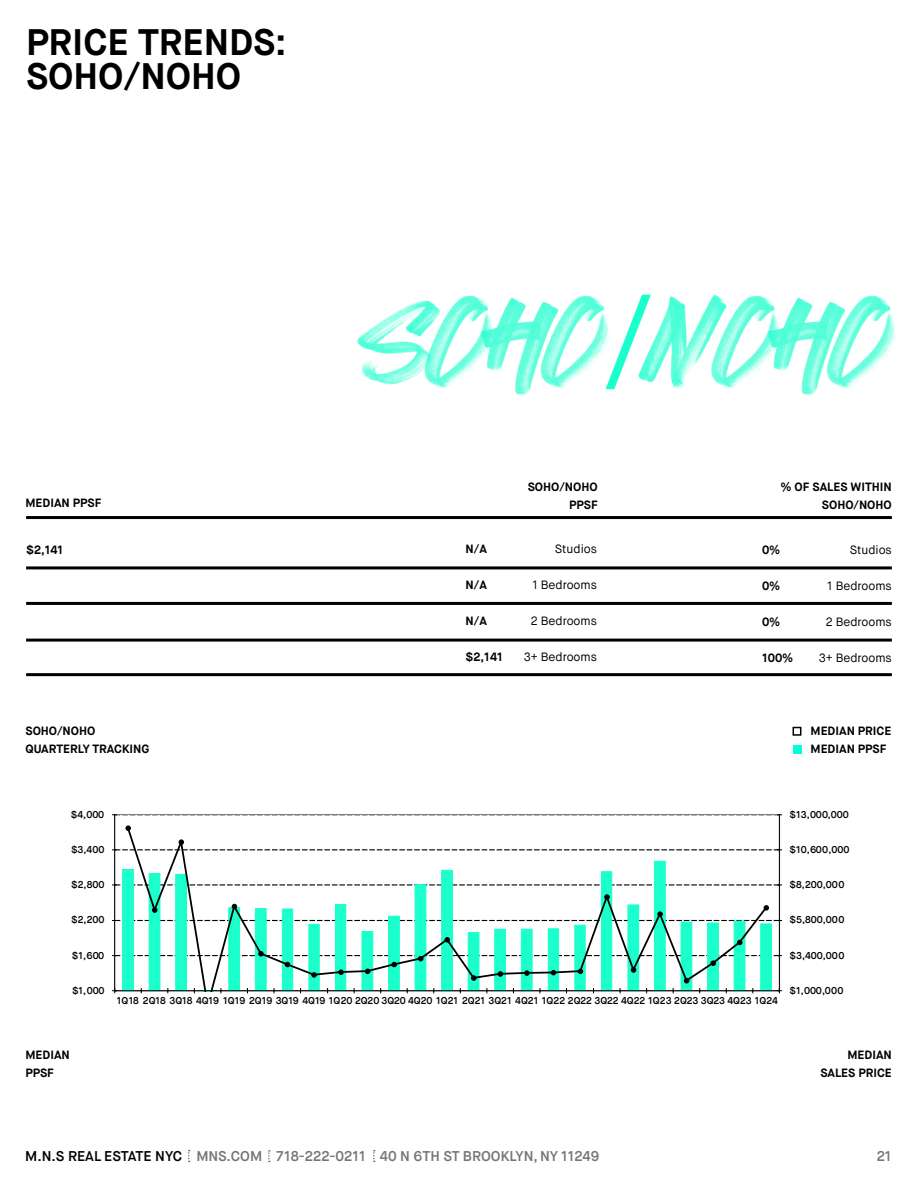
<style>
.page{position:relative;width:918px;height:1188px;background:#fff}
.page>*{position:absolute;margin:0;border:0;box-sizing:border-box;transform-origin:0 0}
.t1{font:700 36.9px "Maison Neue";color:#000}
.t2{font:600 14.1px "Maison Neue";color:#747575}
.t3{font:700 12px/18px "Maison Neue";color:#000}
.t4{font:12px "Maison Neue";color:#000}
.t5{font:600 9.9px "Maison Neue";color:#000}
.s1{color:#000}
</style>
<div class="page">
<svg style="left:188px;top:1150px;width:2px;height:12px"></svg>
<svg style="left:268px;top:1150px;width:2px;height:12px"></svg>
<svg style="left:373px;top:1150px;width:2px;height:12px"></svg>
<hr style="left:26px;top:516px;width:866px;height:3px;background:#000">
<hr style="left:26px;top:673px;width:866px;height:3px;background:#000">
<hr style="left:26px;top:566px;width:866px;height:3px;background:#000">
<hr style="left:26px;top:602px;width:866px;height:3px;background:#000">
<hr style="left:26px;top:639px;width:866px;height:3px;background:#000">
<div style="left:793px;top:745px;width:8px;height:9px;background:#00ffdb"></div>
<div style="left:793px;top:727px;width:8px;height:9px;border:2px solid #000"></div>
<img style="left:357px;top:294px;width:539px;height:102px">
<hr style="left:779px;top:815px;width:1px;height:176px;background:#000">
<hr style="left:114px;top:815px;width:1px;height:176px;background:#000">
<svg style="left:112px;top:814px;width:670px;height:1px"></svg>
<svg style="left:112px;top:884px;width:670px;height:2px"></svg>
<svg style="left:126px;top:831px;width:643px;height:120px"></svg>
<svg style="left:126px;top:826px;width:5px;height:5px"></svg>
<svg style="left:112px;top:840px;width:670px;height:11px"></svg>
<svg style="left:445px;top:937px;width:5px;height:5px"></svg>
<svg style="left:112px;top:951px;width:670px;height:42px"></svg>
<svg style="left:737px;top:940px;width:5px;height:5px"></svg>
<svg style="left:112px;top:894px;width:670px;height:27px"></svg>
<p class="t1" style="left:26px;top:19px;width:262px">PRICE TRENDS:</p>
<p class="t1" style="left:26px;top:53px;width:217px">SOHO/NOHO</p>
<p class="t3" style="left:26px;top:494px;width:77px">MEDIAN PPSF</p>
<p class="t3" style="left:528px;top:478px;width:71px">SOHO/NOHO</p>
<p class="t3" style="left:569px;top:496px;width:30px">PPSF</p>
<p class="t3" style="left:780px;top:478px;width:113px">% OF SALES WITHIN</p>
<p class="t3" style="left:822px;top:496px;width:71px">SOHO/NOHO</p>
<p class="t3" style="left:26px;top:541px;width:39px">$2,141</p>
<p class="t3" style="left:466px;top:540px;width:23px">N/A</p>
<p class="t3" style="left:466px;top:576px;width:23px">N/A</p>
<p class="t3" style="left:466px;top:612px;width:23px">N/A</p>
<p class="t3" style="left:466px;top:648px;width:39px">$2,141</p>
<p class="t4" style="left:555px;top:542px;width:44px">Studios</p>
<p class="t4" style="left:532px;top:578px;width:66px">1 Bedrooms</p>
<p class="t4" style="left:531px;top:614px;width:68px">2 Bedrooms</p>
<p class="t4" style="left:524px;top:650px;width:75px">3+ Bedrooms</p>
<p class="t3" style="left:762px;top:541px;width:20px">0%</p>
<p class="t3" style="left:762px;top:577px;width:20px">0%</p>
<p class="t3" style="left:762px;top:613px;width:20px">0%</p>
<p class="t3" style="left:762px;top:649px;width:33px">100%</p>
<p class="t4" style="left:850px;top:542px;width:44px">Studios</p>
<p class="t4" style="left:827px;top:578px;width:66px">1 Bedrooms</p>
<p class="t4" style="left:826px;top:614px;width:68px">2 Bedrooms</p>
<p class="t4" style="left:819px;top:650px;width:75px">3+ Bedrooms</p>
<p class="t3" style="left:26px;top:722px;width:71px">SOHO/NOHO</p>
<p class="t3" style="left:26px;top:740px;width:125px">QUARTERLY TRACKING</p>
<p class="t3" style="left:811px;top:722px;width:82px">MEDIAN PRICE<br>MEDIAN PPSF</p>
<p class="t5" style="left:71px;top:808px;width:35px">$4,000</p>
<p class="t5" style="left:790px;top:808px;width:61px">$13,000,000</p>
<p class="t5" style="left:71px;top:843px;width:35px">$3,400</p>
<p class="t5" style="left:790px;top:843px;width:62px">$10,600,000</p>
<p class="t5" style="left:71px;top:878px;width:35px">$2,800</p>
<p class="t5" style="left:790px;top:878px;width:56px">$8,200,000</p>
<p class="t5" style="left:71px;top:914px;width:35px">$2,200</p>
<p class="t5" style="left:790px;top:914px;width:56px">$5,800,000</p>
<p class="t5" style="left:72px;top:949px;width:34px">$1,600</p>
<p class="t5" style="left:790px;top:949px;width:56px">$3,400,000</p>
<p class="t5" style="left:72px;top:984px;width:34px">$1,000</p>
<p class="t5" style="left:790px;top:984px;width:55px">$1,000,000</p>
<p class="t3" style="left:25px;top:1046px;width:46px">MEDIAN</p>
<p class="t3" style="left:25px;top:1064px;width:30px">PPSF</p>
<p class="t5" style="left:117px;top:994px;width:662px">1Q18 2Q18 3Q18 4Q19 1Q19 2Q19 3Q19 4Q19 1Q20 2Q20 3Q20 4Q20 1Q21 2Q21 3Q21 4Q21 1Q22 2Q22 3Q22 4Q22 1Q23 2Q23 3Q23 4Q23 1Q24</p>
<p class="t3" style="left:847px;top:1046px;width:46px">MEDIAN</p>
<p class="t3" style="left:820px;top:1064px;width:73px">SALES PRICE</p>
<h2 class="t2" style="left:25px;top:1147px;width:576px"><span class="s1">M.N.S REAL ESTATE NYC</span> MNS.COM 718-222-0211 40 N 6TH ST BROOKLYN, NY 11249</h2>
<h2 class="t2" style="left:877px;top:1147px;width:16px">21</h2>
</div>
